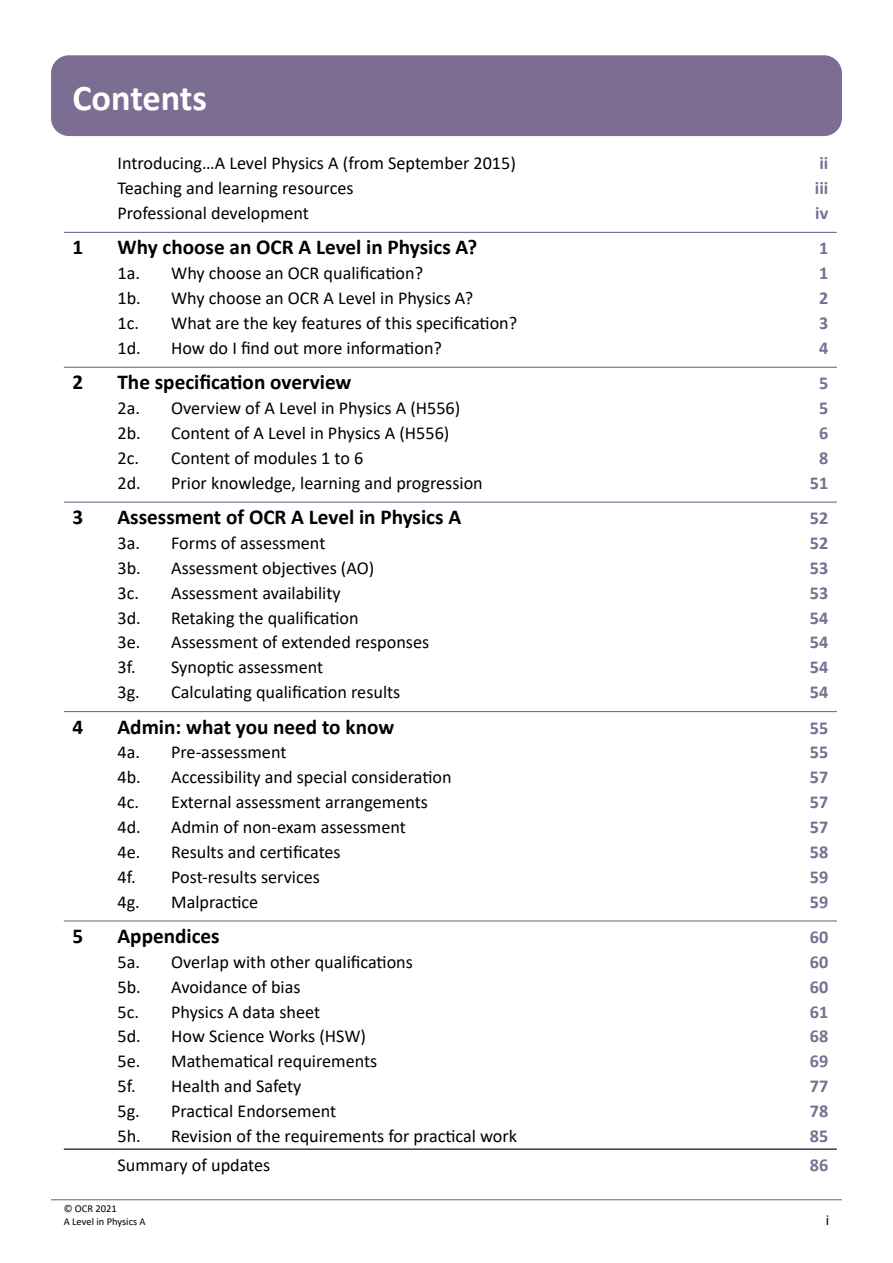
<style>
.page{position:relative;width:893px;height:1263px;background:#fff}
.page>*{position:absolute;margin:0;border:0;box-sizing:border-box;transform-origin:0 0}
.TOC_Heading{font:700 36.3px "Calibri";color:#fff}
.t1{font:700 21.15px "Calibri";color:#000}
.t2{font:18.15px "Calibri";color:#000}
.t3{font:700 18.15px "Calibri";color:#7b6e92}
.t4{font:15px "Calibri";color:#000}
.t5{font:10.5px/12.8px "Calibri";color:#000}
</style>
<div class="page">
<hr style="left:51px;top:1199px;width:791px;height:1px;background:#7b6e92">
<div style="left:51px;top:55px;width:791px;height:81px;background:#7b6e92;border-radius:18px"></div>
<hr style="left:64px;top:232px;width:773px;height:1px;background:#7b6e92">
<hr style="left:64px;top:367px;width:773px;height:1px;background:#7b6e92">
<hr style="left:64px;top:502px;width:773px;height:1px;background:#7b6e92">
<hr style="left:64px;top:711px;width:773px;height:1px;background:#7b6e92">
<hr style="left:64px;top:920px;width:773px;height:1px;background:#7b6e92">
<hr style="left:64px;top:1148px;width:773px;height:2px;background:#000">
<hr style="left:841px;top:839px;width:2px;height:53px;background:#000">
<hr style="left:841px;top:546px;width:2px;height:85px;background:#000">
<hr style="left:843px;top:410px;width:1px;height:72px;background:#000">
<hr style="left:841px;top:764px;width:2px;height:20px;background:#000">
<hr style="left:843px;top:1139px;width:1px;height:46px;background:#000">
<p class="TOC_Heading" style="left:72px;top:72px;width:136px">Contents</p>
<p class="t2" style="left:117px;top:151px;width:400px">Introducing…A Level Physics A (from September 2015)</p>
<p class="t3" style="left:819px;top:150px;width:10px">ii</p>
<p class="t2" style="left:117px;top:175px;width:238px">Teaching and learning resources</p>
<p class="t3" style="left:815px;top:175px;width:15px">iii</p>
<p class="t2" style="left:117px;top:200px;width:193px">Professional development</p>
<p class="t3" style="left:815px;top:200px;width:15px">iv</p>
<p class="t1" style="left:72px;top:232px;width:12px">1</p>
<p class="t1" style="left:117px;top:232px;width:361px">Why choose an OCR A Level in Physics A?</p>
<p class="t3" style="left:819px;top:236px;width:11px">1</p>
<p class="t2" style="left:117px;top:261px;width:307px">1a. Why choose an OCR qualification?</p>
<p class="t3" style="left:819px;top:260px;width:11px">1</p>
<p class="t2" style="left:117px;top:285px;width:357px">1b. Why choose an OCR A Level in Physics A?</p>
<p class="t3" style="left:819px;top:285px;width:11px">2</p>
<p class="t2" style="left:117px;top:310px;width:401px">1c. What are the key features of this specification?</p>
<p class="t3" style="left:819px;top:310px;width:11px">3</p>
<p class="t2" style="left:117px;top:335px;width:326px">1d. How do I find out more information?</p>
<p class="t3" style="left:819px;top:335px;width:11px">4</p>
<p class="t1" style="left:72px;top:367px;width:12px">2</p>
<p class="t1" style="left:117px;top:367px;width:235px">The specification overview</p>
<p class="t3" style="left:819px;top:370px;width:11px">5</p>
<p class="t2" style="left:117px;top:395px;width:344px">2a. Overview of A Level in Physics A (H556)</p>
<p class="t3" style="left:819px;top:395px;width:11px">5</p>
<p class="t2" style="left:117px;top:420px;width:333px">2b. Content of A Level in Physics A (H556)</p>
<p class="t3" style="left:819px;top:420px;width:11px">6</p>
<p class="t2" style="left:117px;top:445px;width:247px">2c. Content of modules 1 to 6</p>
<p class="t3" style="left:819px;top:445px;width:11px">8</p>
<p class="t2" style="left:117px;top:470px;width:367px">2d. Prior knowledge, learning and progression</p>
<p class="t3" style="left:810px;top:470px;width:20px">51</p>
<p class="t1" style="left:72px;top:502px;width:12px">3</p>
<p class="t1" style="left:117px;top:502px;width:345px">Assessment of OCR A Level in Physics A</p>
<p class="t3" style="left:810px;top:505px;width:20px">52</p>
<p class="t2" style="left:117px;top:530px;width:209px">3a. Forms of assessment</p>
<p class="t3" style="left:810px;top:530px;width:20px">52</p>
<p class="t2" style="left:117px;top:555px;width:258px">3b. Assessment objectives (AO)</p>
<p class="t3" style="left:810px;top:555px;width:20px">53</p>
<p class="t2" style="left:117px;top:580px;width:225px">3c. Assessment availability</p>
<p class="t3" style="left:810px;top:580px;width:20px">53</p>
<p class="t2" style="left:117px;top:605px;width:243px">3d. Retaking the qualification</p>
<p class="t3" style="left:810px;top:605px;width:20px">54</p>
<p class="t2" style="left:117px;top:630px;width:313px">3e. Assessment of extended responses</p>
<p class="t3" style="left:810px;top:629px;width:20px">54</p>
<p class="t2" style="left:117px;top:655px;width:207px">3f. Synoptic assessment</p>
<p class="t3" style="left:810px;top:654px;width:20px">54</p>
<p class="t2" style="left:117px;top:679px;width:284px">3g. Calculating qualification results</p>
<p class="t3" style="left:810px;top:679px;width:20px">54</p>
<p class="t1" style="left:72px;top:712px;width:12px">4</p>
<p class="t1" style="left:117px;top:712px;width:278px">Admin: what you need to know</p>
<p class="t3" style="left:810px;top:715px;width:20px">55</p>
<p class="t2" style="left:117px;top:740px;width:171px">4a. Pre-assessment</p>
<p class="t3" style="left:810px;top:739px;width:20px">55</p>
<p class="t2" style="left:117px;top:765px;width:336px">4b. Accessibility and special consideration</p>
<p class="t3" style="left:810px;top:764px;width:20px">57</p>
<p class="t2" style="left:117px;top:789px;width:312px">4c. External assessment arrangements</p>
<p class="t3" style="left:810px;top:789px;width:20px">57</p>
<p class="t2" style="left:117px;top:814px;width:290px">4d. Admin of non-exam assessment</p>
<p class="t3" style="left:810px;top:814px;width:20px">57</p>
<p class="t2" style="left:117px;top:839px;width:225px">4e. Results and certificates</p>
<p class="t3" style="left:810px;top:839px;width:20px">58</p>
<p class="t2" style="left:117px;top:864px;width:204px">4f. Post-results services</p>
<p class="t3" style="left:810px;top:864px;width:20px">59</p>
<p class="t2" style="left:117px;top:889px;width:142px">4g. Malpractice</p>
<p class="t3" style="left:810px;top:889px;width:20px">59</p>
<p class="t1" style="left:72px;top:921px;width:12px">5</p>
<p class="t1" style="left:117px;top:921px;width:104px">Appendices</p>
<p class="t3" style="left:810px;top:924px;width:20px">60</p>
<p class="t2" style="left:117px;top:949px;width:297px">5a. Overlap with other qualifications</p>
<p class="t3" style="left:810px;top:949px;width:20px">60</p>
<p class="t2" style="left:117px;top:974px;width:185px">5b. Avoidance of bias</p>
<p class="t3" style="left:810px;top:974px;width:20px">60</p>
<p class="t2" style="left:117px;top:999px;width:204px">5c. Physics A data sheet</p>
<p class="t3" style="left:810px;top:999px;width:20px">61</p>
<p class="t2" style="left:117px;top:1024px;width:250px">5d. How Science Works (HSW)</p>
<p class="t3" style="left:810px;top:1023px;width:20px">68</p>
<p class="t2" style="left:117px;top:1049px;width:261px">5e. Mathematical requirements</p>
<p class="t3" style="left:810px;top:1048px;width:20px">69</p>
<p class="t2" style="left:117px;top:1073px;width:185px">5f. Health and Safety</p>
<p class="t3" style="left:810px;top:1073px;width:20px">77</p>
<p class="t2" style="left:117px;top:1098px;width:220px">5g. Practical Endorsement</p>
<p class="t3" style="left:810px;top:1098px;width:20px">78</p>
<p class="t2" style="left:117px;top:1123px;width:401px">5h. Revision of the requirements for practical work</p>
<p class="t3" style="left:810px;top:1123px;width:20px">85</p>
<p class="t2" style="left:117px;top:1152px;width:154px">Summary of updates</p>
<p class="t3" style="left:810px;top:1152px;width:20px">86</p>
<p class="t5" style="left:64px;top:1202px;width:83px">© OCR 2021<br>A Level in Physics A</p>
<p class="t4" style="left:826px;top:1209px;width:5px">i</p>
</div>
